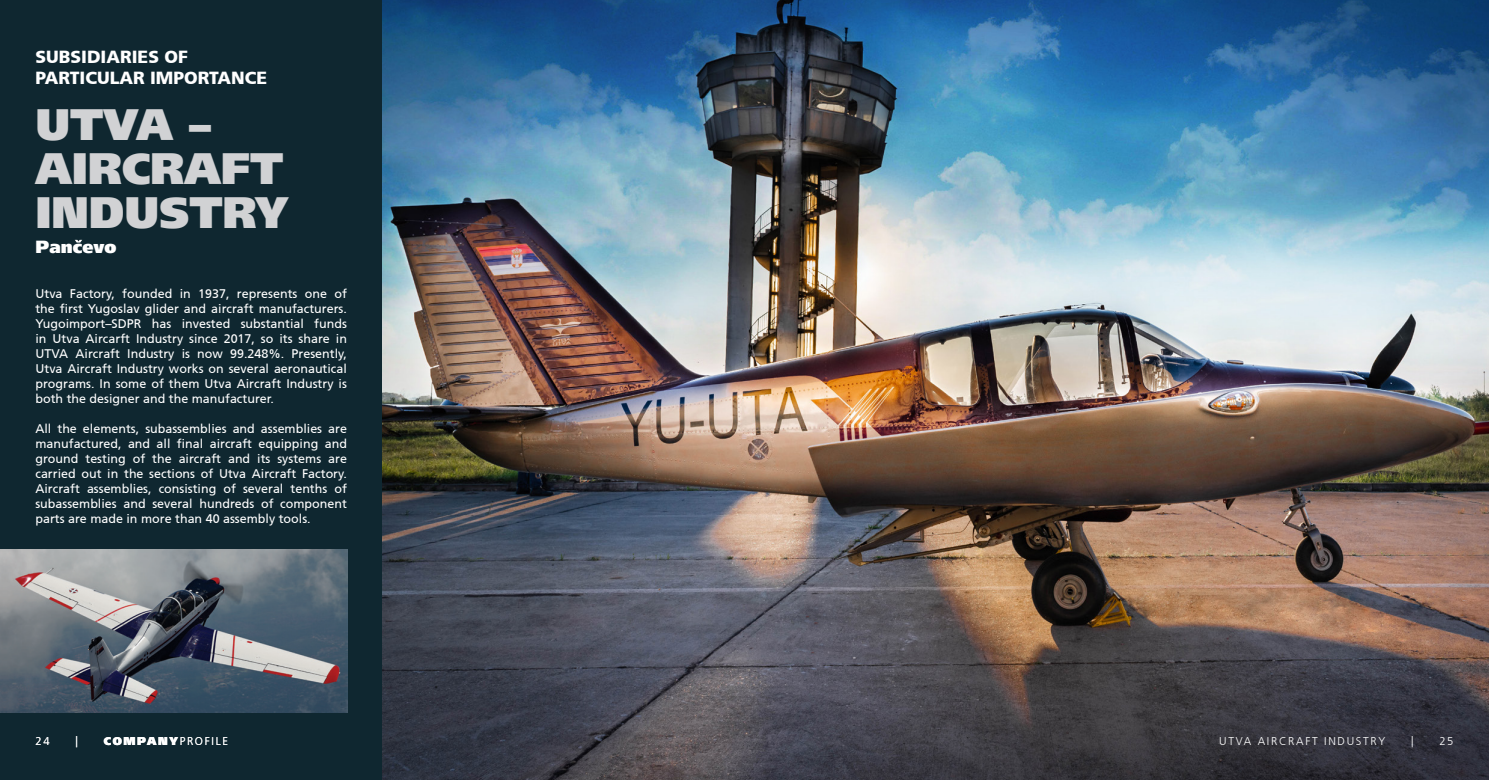
<style>
.page{position:relative;width:1489px;height:780px;background:#fff}
.page>*{position:absolute;margin:0;border:0;box-sizing:border-box;transform-origin:0 0}
.t1{font:900 43.75px/43.8px "Frutiger LT";color:#d1d2d4}
.t2{font:900 17.5px "Frutiger CE";color:#fff}
.t3{font:900 17.5px "Frutiger LT";color:#fff}
.t4{font:12.5px/15px "Frutiger CE";color:#fff;text-align:justify}
.t5{font:300 11.25px "Frutiger CE";letter-spacing:.15em;color:#fff}
.t6{font:900 11.25px "Frutiger LT";letter-spacing:.15em;color:#fff}
.s1{font-family:"Frutiger CE";font-weight:300}
</style>
<div class="page">
<div style="left:0;top:0;width:744px;height:780px;background:#0f2730"></div>
<img style="left:383px;top:0;width:1105px;height:780px">
<img style="left:0;top:549px;width:347px;height:163px">
<svg style="left:75px;top:240px;width:7px;height:2px"></svg>
<p class="t2" style="left:35px;top:46px;width:154px">SUBSIDIARIES OF</p>
<p class="t2" style="left:35px;top:67px;width:233px">PARTICULAR IMPORTANCE</p>
<p class="t1" style="left:35px;top:103px;width:254px">UTVA –<br>AIRCRAFT<br>INDUSTRY</p>
<p class="t3" style="left:35px;top:236px;width:83px">Pancevo</p>
<p class="t4" style="left:35px;top:286px;width:313px">Utva Factory, founded in 1937, represents one of the first Yugoslav glider and aircraft manufacturers.<br>Yugoimport–SDPR has invested substantial funds in Utva Aircarft Industry since 2017, so its share in UTVA Aircraft Industry is now 99.248%. Presently, Utva Aircraft Industry works on several aeronautical programs. In some of them Utva Aircraft Industry is both the designer and the manufacturer.</p>
<p class="t4" style="left:35px;top:421px;width:313px">All the elements, subassemblies and assemblies are manufactured, and all final aircraft equipping and ground testing of the aircraft and its systems are carried out in the sections of Utva Aircraft Factory.<br>Aircraft assemblies, consisting of several tenths of subassemblies and several hundreds of component parts are made in more than 40 assembly tools.</p>
<p class="t5" style="left:35px;top:734px;width:16px">24</p>
<p class="t5" style="left:75px;top:734px;width:4px">|</p>
<p class="t6" style="left:104px;top:733px;width:126px">COMPANY<span class="s1">PROFILE</span></p>
<p class="t5" style="left:1219px;top:734px;width:167px">UTVA AIRCRAFT INDUSTRY</p>
<p class="t5" style="left:1410px;top:734px;width:4px">|</p>
<p class="t5" style="left:1439px;top:734px;width:16px">25</p>
</div>
